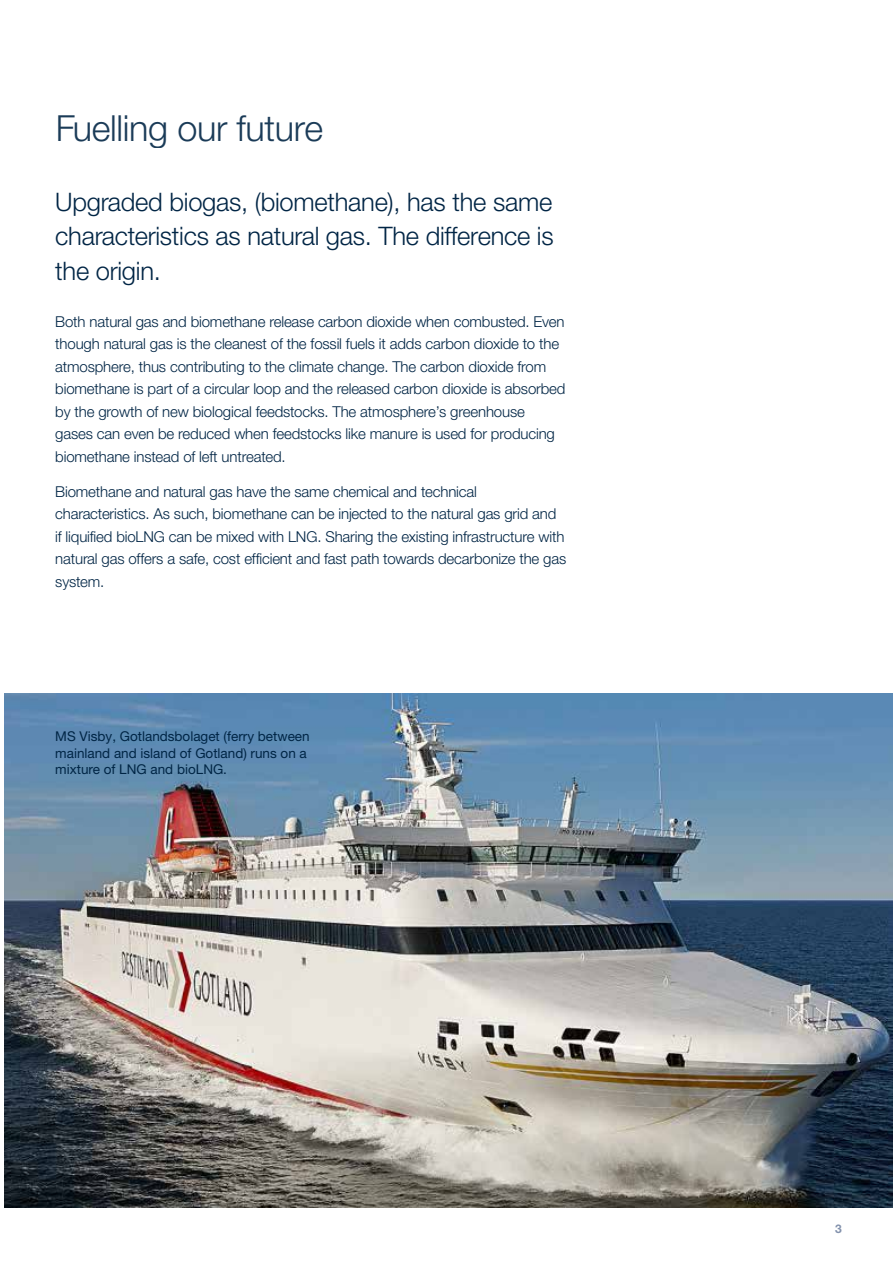
<style>
.page{position:relative;width:893px;height:1263px;background:#fff}
.page>*{position:absolute;margin:0;border:0;box-sizing:border-box;transform-origin:0 0}
.t1{font:300 36px "Helvetica Neue LTW1 G";letter-spacing:-.01em;color:#002545}
.t2{font:300 25.5px/34.5px "Helvetica Neue LTW1 G";letter-spacing:-.01em;color:#002545;text-align:justify}
.t3{font:300 15px/22.5px "Helvetica Neue LTW1 G";letter-spacing:-.01em;color:#002545}
.t4{font:13.5px/16.5px "Helvetica Neue LTW1 G";color:#002545}
.t5{font:700 12px "Helvetica Neue LTW1 G";color:#8392ad}
</style>
<div class="page">
<img style="left:4px;top:693px;width:889px;height:515px">
<h1 class="t1" style="left:55px;top:106px;width:269px">Fuelling our future</h1>
<h2 class="t2" style="left:55px;top:184px;width:500px">Upgraded biogas, (biomethane), has the same characteristics as natural gas. The difference is the origin.</h2>
<p class="t3" style="left:55px;top:310px;width:512px">Both natural gas and biomethane release carbon dioxide when combusted. Even though natural gas is the cleanest of the fossil fuels it adds carbon dioxide to the atmosphere, thus contributing to the climate change. The carbon dioxide from biomethane is part of a circular loop and the released carbon dioxide is absorbed by the growth of new biological feedstocks. The atmosphere’s greenhouse gases can even be reduced when feedstocks like manure is used for producing biomethane instead of left untreated.</p>
<p class="t3" style="left:55px;top:480px;width:512px">Biomethane and natural gas have the same chemical and technical characteristics. As such, biomethane can be injected to the natural gas grid and if liquified bioLNG can be mixed with LNG. Sharing the existing infrastructure with natural gas offers a safe, cost efficient and fast path towards decarbonize the gas system.</p>
<p class="t4" style="left:55px;top:728px;width:256px">MS Visby, Gotlandsbolaget (ferry between mainland and island of Gotland) runs on a mixture of LNG and bioLNG.</p>
<p class="t5" style="left:835px;top:1222px;width:8px">3</p>
</div>
